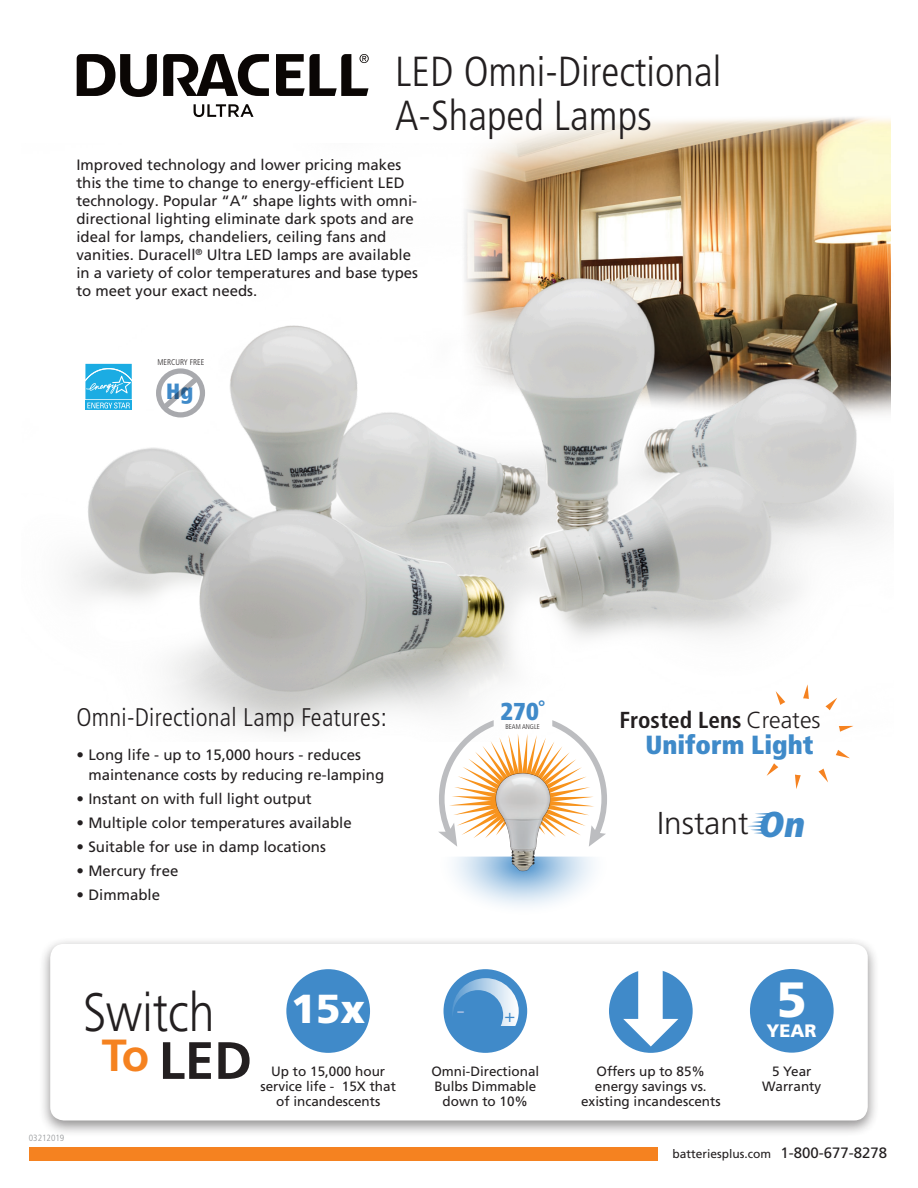
<style>
.page{position:relative;width:918px;height:1188px;background:#fff}
.page>*{position:absolute;margin:0;border:0;box-sizing:border-box;transform-origin:0 0}
.t1{font:300 54px "Frutiger LT Pro";color:#231f20;scale:.86 1}
.t2{font:700 52.5px "Frutiger LT Pro";color:#231f20}
.t3{font:900 49.5px "Frutiger LT Pro";color:#fff}
.t4{font:300 condensed 42px/45px "Frutiger LT Pro";color:#231f20}
.t5{font:900 40.5px "Frutiger LT Pro";color:#fff}
.t6{font:300 31.65px "Frutiger LT Pro";color:#231f20}
.t7{font:900 condensed 26.25px "Frutiger LT Pro";color:#3f8ac9}
.t8{font:300 condensed 25.5px "Frutiger LT Pro";letter-spacing:.01em;color:#231f20}
.t9{font:300 25.5px "Frutiger LT Pro";color:#9cb9e0}
.t10{font:900 condensed 24.45px "Frutiger LT Pro";color:#408ac9}
.t11{font:700 condensed 23.1px "Frutiger LT Pro";color:#231f20}
.t12{font:900 condensed 22.05px "Frutiger LT Pro";color:#3f8ac9}
.t13{font:900 18px "Frutiger LT Pro";color:#fff}
.Paragraph_Style_1{font:15px/18px "Frutiger LT Pro";color:#231f20}
.Bullets{font:15px/19.5px "Frutiger LT Pro";color:#231f20}
.t14{font:13.5px/15px "Frutiger LT Pro";color:#231f20;text-align:center}
.t15{font:12px "Frutiger LT Pro";color:#231f20}
.table_header{font:300 condensed 9px "Frutiger LT Pro";color:#939598}
.t16{font:300 condensed 8.25px "Frutiger LT Pro";color:#231f20}
.t17{font:300 condensed 6.9px "Frutiger LT Pro";color:#231f20}
.s1{font-size:45px;color:#f58220}
.s2{font-weight:300;font-stretch:normal}
.s3{font-weight:900;font-style:italic;font-stretch:condensed;font-size:35.85px;color:#3f8ac9}
</style>
<div class="page">
<img style="left:506px;top:117px;width:385px;height:26px">
<img style="left:69px;top:143px;width:822px;height:590px">
<div style="left:30px;top:1148px;width:628px;height:13px;background:#f58220"></div>
<div style="left:39px;top:937px;width:841px;height:200px;background:#231f20;opacity:.5"></div>
<div style="left:50px;top:944px;width:818px;height:176px;background:#fff;border-radius:14px"></div>
<div style="left:609px;top:969px;width:84px;height:84px;background:#408ac9;border-radius:50%"></div>
<div style="left:444px;top:969px;width:83px;height:84px;background:#408ac9;border-radius:50%"></div>
<div style="left:286px;top:969px;width:84px;height:84px;background:#408ac9;border-radius:50%"></div>
<svg style="left:623px;top:969px;width:55px;height:78px"></svg>
<svg style="left:452px;top:978px;width:67px;height:48px"></svg>
<div style="left:750px;top:969px;width:84px;height:84px;background:#408ac9;border-radius:50%"></div>
<img style="left:614px;top:679px;width:246px;height:80px">
<div style="left:749px;top:690px;width:100px;height:100px;background:#fff;border-radius:50px"></div>
<svg style="left:803px;top:684px;width:6px;height:15px"></svg>
<svg style="left:776px;top:691px;width:9px;height:14px"></svg>
<svg style="left:839px;top:726px;width:14px;height:6px"></svg>
<svg style="left:825px;top:698px;width:12px;height:12px"></svg>
<svg style="left:836px;top:750px;width:14px;height:8px"></svg>
<svg style="left:819px;top:769px;width:9px;height:13px"></svg>
<svg style="left:767px;top:763px;width:11px;height:13px"></svg>
<svg style="left:795px;top:775px;width:6px;height:14px"></svg>
<svg style="left:747px;top:812px;width:31px;height:22px"></svg>
<svg style="left:454px;top:857px;width:139px;height:50px"></svg>
<svg style="left:438px;top:720px;width:169px;height:127px"></svg>
<img style="left:494px;top:771px;width:57px;height:101px">
<svg style="left:77px;top:54px;width:80px;height:43px"></svg>
<svg style="left:276px;top:54px;width:93px;height:42px"></svg>
<svg style="left:163px;top:54px;width:106px;height:42px"></svg>
<svg style="left:194px;top:104px;width:60px;height:13px"></svg>
<div style="left:85px;top:363px;width:47px;height:48px;border:1px solid #fff"></div>
<svg style="left:85px;top:408px;width:47px;height:2px"></svg>
<svg style="left:85px;top:364px;width:47px;height:44px;background:#43bae7"></svg>
<svg style="left:162px;top:376px;width:37px;height:34px"></svg>
<div style="left:156px;top:368px;width:49px;height:49px;border:5px solid #a8a9ad;border-radius:50%"></div>
<h1 class="t4" style="left:395px;top:49px;width:328px">LED Omni-Directional<br>A-Shaped Lamps</h1>
<p class="Paragraph_Style_1" style="left:76px;top:156px;width:343px">Improved technology and lower pricing makes this the time to change to energy-efficient LED technology. Popular “A” shape lights with omni&shy;directional lighting eliminate dark spots and are ideal for lamps, chandeliers, ceiling fans and vanities. Duracell<sup>®</sup> Ultra LED lamps are available in a variety of color temperatures and base types to meet your exact needs.</p>
<p class="t16" style="left:157px;top:357px;width:49px">MERCURY FREE</p>
<p class="t12" style="left:166px;top:378px;width:28px">Hg</p>
<h2 class="t8" style="left:76px;top:703px;width:312px">Omni-Directional Lamp Features:</h2>
<p class="Bullets" style="left:88px;top:745px;width:297px;text-indent:-12px">• Long life - up to 15,000 hours - reduces maintenance costs by reducing re-lamping</p>
<p class="Bullets" style="left:76px;top:789px;width:237px">• Instant on with full light output</p>
<p class="Bullets" style="left:76px;top:813px;width:277px">• Multiple color temperatures available</p>
<p class="Bullets" style="left:76px;top:837px;width:251px">• Suitable for use in damp locations</p>
<p class="Bullets" style="left:76px;top:861px;width:104px">• Mercury free</p>
<p class="Bullets" style="left:76px;top:885px;width:85px">• Dimmable</p>
<p class="table_header" style="left:29px;top:1133px;width:37px">03212019</p>
<p class="t1" style="left:83px;top:981px;width:154px">Switch</p>
<p class="t2" style="left:102px;top:1030px;width:152px"><span class="s1">To</span> LED</p>
<p class="t5" style="left:291px;top:984px;width:76px">15x</p>
<p class="t14" style="left:260px;top:1064px;width:137px">Up to 15,000 hour service life - 15X that of incandescents</p>
<p class="t10" style="left:501px;top:697px;width:46px">270˚</p>
<p class="t17" style="left:505px;top:723px;width:36px">BEAM ANGLE</p>
<p class="t9" style="left:457px;top:995px;width:60px">- <sub>+</sub></p>
<p class="t14" style="left:431px;top:1064px;width:110px">Omni-Directional</p>
<p class="t14" style="left:434px;top:1079px;width:104px">Bulbs Dimmable</p>
<p class="t14" style="left:443px;top:1094px;width:87px">down to 10%</p>
<p class="t11" style="left:620px;top:706px;width:202px">Frosted Lens <span class="s2">Creates</span></p>
<p class="t7" style="left:646px;top:728px;width:169px">Uniform Light</p>
<p class="t6" style="left:657px;top:805px;width:155px">Instant <span class="s3">On</span></p>
<p class="t14" style="left:597px;top:1064px;width:110px">Offers up to 85%</p>
<p class="t14" style="left:595px;top:1079px;width:113px">energy savings vs.</p>
<p class="t14" style="left:581px;top:1094px;width:141px">existing incandescents</p>
<p class="t3" style="left:776px;top:970px;width:32px">5</p>
<p class="t13" style="left:767px;top:1020px;width:52px">YEAR</p>
<p class="t14" style="left:772px;top:1064px;width:41px">5 Year</p>
<p class="t14" style="left:762px;top:1079px;width:61px">Warranty</p>
<p class="t15" style="left:672px;top:1147px;width:100px">batteriesplus.com</p>
<p class="Paragraph_Style_1" style="left:781px;top:1144px;width:108px">1-800-677-8278</p>
</div>
